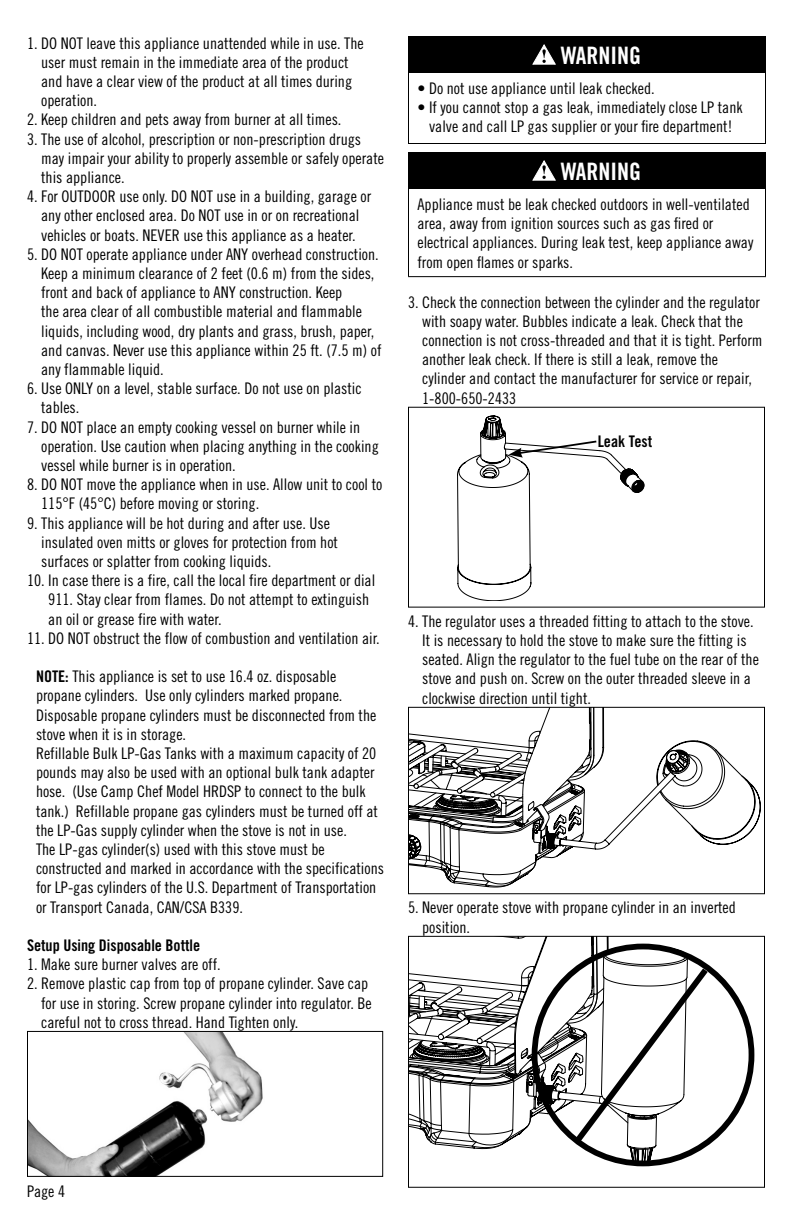
<style>
.page{position:relative;width:792px;height:1224px;background:#fff}
.page>*{position:absolute;margin:0;border:0;box-sizing:border-box;transform-origin:0 0}
.t1{font:24px "Trade Gothic Bold Cond Twenty";color:#fff}
.Main_Style{font:16px/19.2px "Trade Gothic Cond Eighteen";color:#000}
.Main_Style-2{font:16px "Trade Gothic Bold Cond Twenty";color:#000}
.s1{font-family:"Trade Gothic Bold Cond Twenty"}
</style>
<div class="page">
<img style="left:29px;top:1033px;width:234px;height:142px">
<div style="left:27px;top:1031px;width:356px;height:146px;border:1px solid #000"></div>
<div style="left:408px;top:36px;width:358px;height:36px;background:#000"></div>
<hr style="left:408px;top:73px;width:1px;height:70px;background:#000">
<hr style="left:765px;top:73px;width:1px;height:70px;background:#000">
<hr style="left:408px;top:143px;width:358px;height:1px;background:#000">
<hr style="left:408px;top:72px;width:358px;height:1px;background:#000">
<svg style="left:533px;top:45px;width:23px;height:19px"></svg>
<div style="left:408px;top:152px;width:358px;height:36px;background:#000"></div>
<hr style="left:408px;top:189px;width:1px;height:87px;background:#000">
<hr style="left:765px;top:189px;width:1px;height:87px;background:#000">
<hr style="left:408px;top:276px;width:358px;height:1px;background:#000">
<hr style="left:408px;top:188px;width:358px;height:1px;background:#000">
<svg style="left:533px;top:161px;width:23px;height:19px"></svg>
<div style="left:408px;top:407px;width:357px;height:201px;border:1px solid #000"></div>
<svg style="left:457px;top:416px;width:187px;height:185px"></svg>
<svg style="left:410px;top:709px;width:351px;height:178px"></svg>
<div style="left:408px;top:707px;width:357px;height:187px;border:1px solid #000"></div>
<svg style="left:408px;top:936px;width:306px;height:230px"></svg>
<p class="Main_Style" style="left:41px;top:33px;width:324px;text-indent:-14px">1. DO NOT leave this appliance unattended while in use. The user must remain in the immediate area of the product and have a clear view of the product at all times during operation.</p>
<p class="Main_Style" style="left:27px;top:110px;width:316px">2. Keep children and pets away from burner at all times.</p>
<p class="Main_Style" style="left:41px;top:129px;width:344px;text-indent:-14px">3. The use of alcohol, prescription or non-prescription drugs may impair your ability to properly assemble or safely operate this appliance.</p>
<p class="Main_Style" style="left:27px;top:187px;width:346px;text-align:center">4. For OUTDOOR use only. DO NOT use in a building, garage or any other enclosed area. Do NOT use in or on recreational vehicles or boats. NEVER use this appliance as a heater.</p>
<p class="Main_Style" style="left:41px;top:244px;width:342px;text-indent:-14px">5. DO NOT operate appliance under ANY overhead construction.<br>Keep a minimum clearance of 2 feet (0.6 m) from the sides, front and back of appliance to ANY construction. Keep<br>the area clear of all combustible material and flammable liquids, including wood, dry plants and grass, brush, paper, and canvas. Never use this appliance within 25 ft. (7.5 m) of any flammable liquid.</p>
<p class="Main_Style" style="left:41px;top:379px;width:322px;text-indent:-14px">6. Use ONLY on a level, stable surface. Do not use on plastic tables.</p>
<p class="Main_Style" style="left:41px;top:417px;width:339px;text-indent:-14px">7. DO NOT place an empty cooking vessel on burner while in operation. Use caution when placing anything in the cooking vessel while burner is in operation.</p>
<p class="Main_Style" style="left:41px;top:475px;width:343px;text-indent:-14px">8. DO NOT move the appliance when in use. Allow unit to cool to<br>115°F (45°C) before moving or storing.</p>
<p class="Main_Style" style="left:41px;top:513px;width:298px;text-indent:-14px">9. This appliance will be hot during and after use. Use insulated oven mitts or gloves for protection from hot surfaces or splatter from cooking liquids.</p>
<p class="Main_Style" style="left:48px;top:571px;width:329px;text-indent:-21px">10. In case there is a fire, call the local fire department or dial<br>911. Stay clear from flames. Do not attempt to extinguish an oil or grease fire with water.</p>
<p class="Main_Style" style="left:27px;top:628px;width:354px">11. DO NOT obstruct the flow of combustion and ventilation air.</p>
<p class="Main_Style" style="left:36px;top:667px;width:342px"><span class="s1">NOTE:</span> This appliance is set to use 16.4 oz. disposable propane cylinders. Use only cylinders marked propane.<br>Disposable propane cylinders must be disconnected from the stove when it is in storage.</p>
<p class="Main_Style" style="left:36px;top:743px;width:344px">Refillable Bulk LP-Gas Tanks with a maximum capacity of 20 pounds may also be used with an optional bulk tank adapter hose. (Use Camp Chef Model HRDSP to connect to the bulk tank.) Refillable propane gas cylinders must be turned off at the LP-Gas supply cylinder when the stove is not in use.</p>
<p class="Main_Style" style="left:36px;top:839px;width:350px">The LP-gas cylinder(s) used with this stove must be constructed and marked in accordance with the specifications for LP-gas cylinders of the U.S. Department of Transportation or Transport Canada, CAN/CSA B339.</p>
<p class="Main_Style-2" style="left:27px;top:936px;width:175px">Setup Using Disposable Bottle</p>
<p class="Main_Style" style="left:27px;top:955px;width:195px">1. Make sure burner valves are off.</p>
<p class="Main_Style" style="left:41px;top:974px;width:332px;text-indent:-14px">2. Remove plastic cap from top of propane cylinder. Save cap for use in storing. Screw propane cylinder into regulator. Be careful not to cross thread. Hand Tighten only.</p>
<p class="t1" style="left:561px;top:41px;width:82px">WARNING</p>
<p class="Main_Style" style="left:418px;top:79px;width:239px">• Do not use appliance until leak checked.</p>
<p class="Main_Style" style="left:418px;top:98px;width:327px;text-align:center">• If you cannot stop a gas leak, immediately close LP tank valve and call LP gas supplier or your fire department!</p>
<p class="t1" style="left:561px;top:157px;width:82px">WARNING</p>
<p class="Main_Style" style="left:418px;top:195px;width:337px">Appliance must be leak checked outdoors in well-ventilated area, away from ignition sources such as gas fired or electrical appliances. During leak test, keep appliance away from open flames or sparks.</p>
<p class="Main_Style" style="left:422px;top:292px;width:342px;text-indent:-14px">3. Check the connection between the cylinder and the regulator with soapy water. Bubbles indicate a leak. Check that the connection is not cross-threaded and that it is tight. Perform another leak check. If there is still a leak, remove the cylinder and contact the manufacturer for service or repair, 1-800-650-2433</p>
<p class="Main_Style-2" style="left:598px;top:432px;width:56px">Leak Test</p>
<p class="Main_Style" style="left:422px;top:611px;width:338px;text-indent:-14px">4. The regulator uses a threaded fitting to attach to the stove.<br>It is necessary to hold the stove to make sure the fitting is seated. Align the regulator to the fuel tube on the rear of the stove and push on. Screw on the outer threaded sleeve in a clockwise direction until tight.</p>
<p class="Main_Style" style="left:422px;top:898px;width:315px;text-indent:-14px">5. Never operate stove with propane cylinder in an inverted position.</p>
<p class="Main_Style" style="left:27px;top:1182px;width:40px">Page 4</p>
</div>
